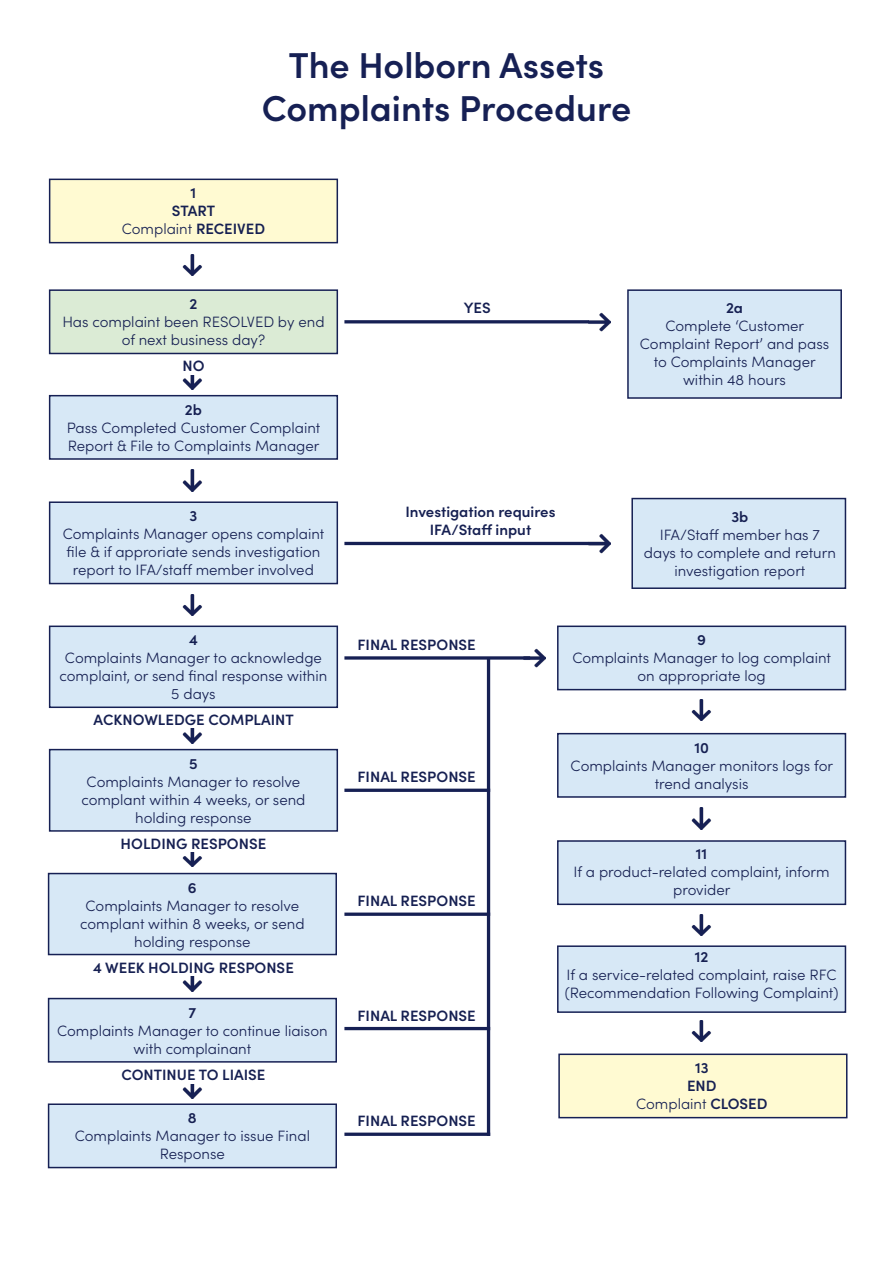
<style>
.page{position:relative;width:893px;height:1263px;background:#fff}
.page>*{position:absolute;margin:0;border:0;box-sizing:border-box;transform-origin:0 0}
.t1{font:600 36px/43.2px "Sofia Pro";color:#162054;text-align:center}
.t2{font:300 15px/18px "Sofia Pro";color:#162052;text-align:center}
.t3{font:600 15px/18px "Sofia Pro";color:#162052;text-align:center}
.s1{font-weight:300}
</style>
<div class="page">
<div style="left:558px;top:1053px;width:289px;height:65px;background:#fffad2;border:2px solid #162054"></div>
<div style="left:49px;top:179px;width:289px;height:64px;background:#fffad2;border:2px solid #162054"></div>
<div style="left:49px;top:289px;width:289px;height:65px;background:#dbebd5;border:2px solid #162054"></div>
<div style="left:49px;top:395px;width:289px;height:65px;background:#d7e8f6;border:2px solid #162054"></div>
<div style="left:49px;top:625px;width:289px;height:83px;background:#d7e8f6;border:2px solid #162054"></div>
<div style="left:49px;top:749px;width:289px;height:83px;background:#d7e8f6;border:2px solid #162054"></div>
<div style="left:48px;top:873px;width:289px;height:82px;background:#d7e8f6;border:2px solid #162054"></div>
<div style="left:48px;top:998px;width:289px;height:64px;background:#d7e8f6;border:2px solid #162054"></div>
<div style="left:557px;top:625px;width:289px;height:65px;background:#d7e8f6;border:2px solid #162054"></div>
<div style="left:557px;top:733px;width:289px;height:65px;background:#d7e8f6;border:2px solid #162054"></div>
<div style="left:557px;top:840px;width:289px;height:65px;background:#d7e8f6;border:2px solid #162054"></div>
<div style="left:557px;top:945px;width:289px;height:68px;background:#d7e8f6;border:2px solid #162054"></div>
<div style="left:48px;top:1103px;width:289px;height:65px;background:#d7e8f6;border:2px solid #162054"></div>
<div style="left:49px;top:501px;width:289px;height:83px;background:#d7e8f6;border:2px solid #162054"></div>
<div style="left:631px;top:498px;width:215px;height:91px;background:#d7e8f6;border:2px solid #162054"></div>
<div style="left:627px;top:289px;width:215px;height:110px;background:#d7e8f6;border:2px solid #162054"></div>
<img style="left:182px;top:254px;width:20px;height:21px">
<img style="left:182px;top:470px;width:20px;height:21px">
<img style="left:182px;top:594px;width:20px;height:22px">
<img style="left:182px;top:375px;width:20px;height:15px">
<img style="left:182px;top:729px;width:20px;height:14px">
<img style="left:182px;top:853px;width:20px;height:14px">
<img style="left:182px;top:977px;width:20px;height:14px">
<img style="left:182px;top:1084px;width:20px;height:14px">
<img style="left:589px;top:312px;width:21px;height:20px">
<img style="left:589px;top:534px;width:21px;height:20px">
<img style="left:530px;top:648px;width:15px;height:20px">
<hr style="left:344px;top:320px;width:245px;height:3px;background:#162054">
<hr style="left:344px;top:542px;width:245px;height:3px;background:#162054">
<svg style="left:344px;top:656px;width:186px;height:4px"></svg>
<hr style="left:487px;top:658px;width:3px;height:478px;background:#162054">
<hr style="left:344px;top:789px;width:146px;height:3px;background:#162054">
<svg style="left:344px;top:912px;width:143px;height:4px"></svg>
<hr style="left:344px;top:1027px;width:146px;height:3px;background:#162054">
<svg style="left:344px;top:1132px;width:143px;height:4px"></svg>
<img style="left:691px;top:699px;width:20px;height:22px">
<img style="left:691px;top:808px;width:20px;height:21px">
<img style="left:691px;top:914px;width:20px;height:21px">
<img style="left:691px;top:1020px;width:20px;height:22px">
<h1 class="t1" style="left:262px;top:41px;width:371px">The Holborn Assets<br>Complaints Procedure</h1>
<p class="t3" style="left:122px;top:183px;width:145px">1<br>START<br><span class="s1">Complaint</span> RECEIVED</p>
<p class="t3" style="left:189px;top:294px;width:9px">2</p>
<p class="t2" style="left:62px;top:312px;width:264px">Has complaint been RESOLVED by end of next business day?</p>
<p class="t3" style="left:182px;top:356px;width:24px">NO</p>
<p class="t3" style="left:185px;top:399px;width:19px">2b</p>
<p class="t2" style="left:67px;top:418px;width:255px;text-align:left">Pass Completed Customer Complaint<br>Report &amp; File to Complaints Manager</p>
<p class="t3" style="left:190px;top:506px;width:9px">3</p>
<p class="t2" style="left:63px;top:524px;width:263px">Complaints Manager opens complaint file &amp; if approriate sends investigation report to IFA/staff member involved</p>
<p class="t3" style="left:189px;top:630px;width:10px">4</p>
<p class="t2" style="left:60px;top:648px;width:269px">Complaints Manager to acknowledge complaint, or send final response within<br>5 days</p>
<p class="t3" style="left:94px;top:709px;width:202px">ACKNOWLEDGE COMPLAINT</p>
<p class="t3" style="left:189px;top:753px;width:10px">5</p>
<p class="t2" style="left:81px;top:771px;width:226px">Complaints Manager to resolve complant within 4 weeks, or send holding response</p>
<p class="t3" style="left:121px;top:833px;width:147px">HOLDING RESPONSE</p>
<p class="t3" style="left:188px;top:877px;width:10px">6</p>
<p class="t2" style="left:80px;top:895px;width:226px">Complaints Manager to resolve complant within 8 weeks, or send holding response</p>
<p class="t3" style="left:93px;top:957px;width:202px">4 WEEK HOLDING RESPONSE</p>
<p class="t3" style="left:189px;top:1002px;width:9px">7</p>
<p class="t2" style="left:57px;top:1020px;width:272px">Complaints Manager to continue liaison with complainant</p>
<p class="t3" style="left:121px;top:1065px;width:146px">CONTINUE TO LIAISE</p>
<p class="t3" style="left:188px;top:1108px;width:10px">8</p>
<p class="t2" style="left:75px;top:1126px;width:237px">Complaints Manager to issue Final<br>Response</p>
<p class="t3" style="left:464px;top:298px;width:29px">YES</p>
<p class="t3" style="left:726px;top:298px;width:19px">2a</p>
<p class="t2" style="left:640px;top:316px;width:191px">Complete ‘Customer<br>Complaint Report’ and pass to Complaints Manager within 48 hours</p>
<p class="t3" style="left:405px;top:502px;width:151px">Investigation requires<br>IFA/Staff input</p>
<p class="t3" style="left:731px;top:506px;width:19px">3b</p>
<p class="t2" style="left:644px;top:525px;width:193px">IFA/Staff member has 7 days to complete and return investigation report</p>
<p class="t3" style="left:357px;top:634px;width:120px">FINAL RESPONSE</p>
<p class="t3" style="left:697px;top:630px;width:10px">9</p>
<p class="t2" style="left:572px;top:648px;width:260px">Complaints Manager to log complaint on appropriate log</p>
<p class="t3" style="left:357px;top:767px;width:120px">FINAL RESPONSE</p>
<p class="t3" style="left:357px;top:891px;width:120px">FINAL RESPONSE</p>
<p class="t3" style="left:357px;top:1005px;width:120px">FINAL RESPONSE</p>
<p class="t3" style="left:357px;top:1111px;width:120px">FINAL RESPONSE</p>
<p class="t3" style="left:694px;top:737px;width:16px">10</p>
<p class="t2" style="left:571px;top:755px;width:264px">Complaints Manager monitors logs for trend analysis</p>
<p class="t3" style="left:696px;top:844px;width:13px">11</p>
<p class="t2" style="left:574px;top:862px;width:258px">If a product-related complaint, inform provider</p>
<p class="t3" style="left:695px;top:947px;width:15px">12</p>
<p class="t2" style="left:565px;top:965px;width:275px;text-align:left">If a service-related complaint, raise RFC (Recommendation Following Complaint)</p>
<p class="t3" style="left:636px;top:1057px;width:133px">13<br>END<br><span class="s1">Complaint</span> CLOSED</p>
</div>
